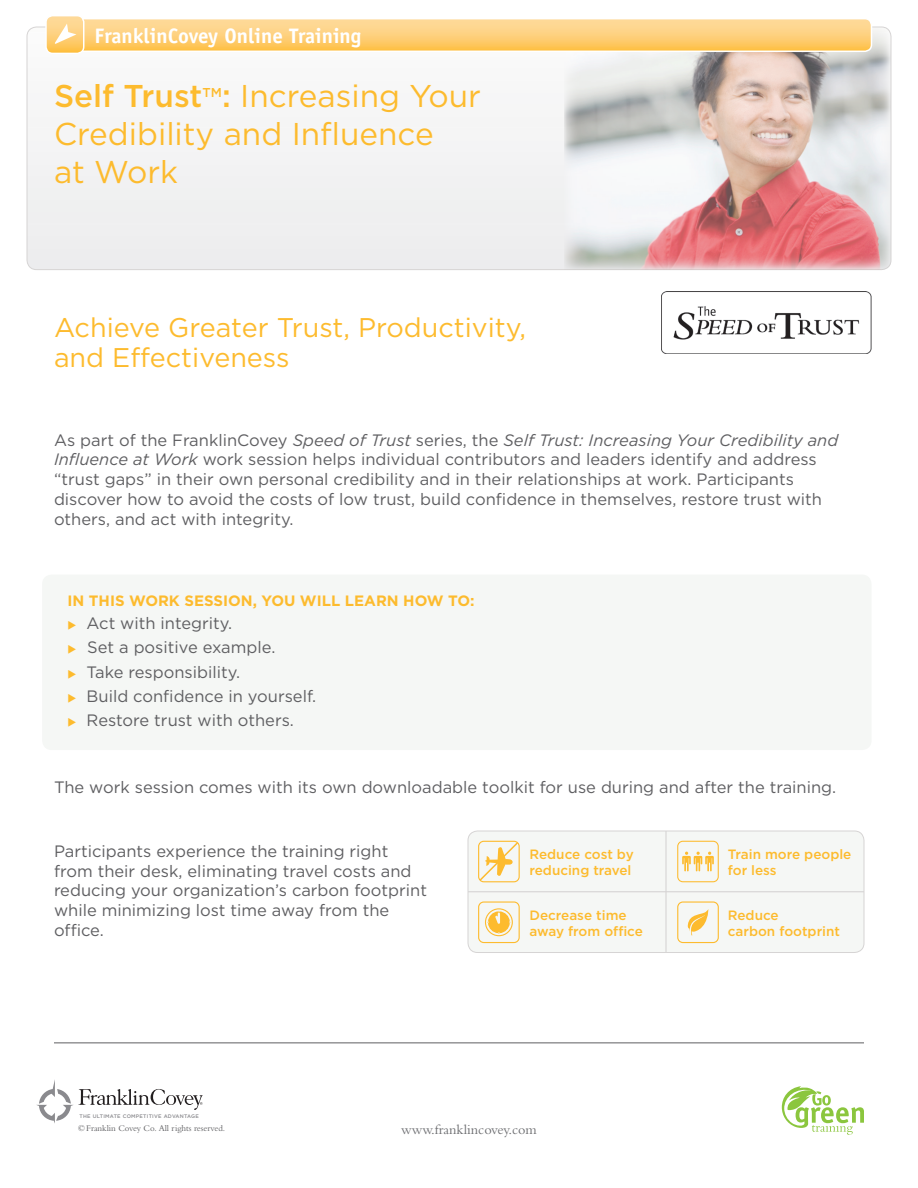
<style>
.page{position:relative;width:918px;height:1188px;background:#fff}
.page>*{position:absolute;margin:0;border:0;box-sizing:border-box;transform-origin:0 0}
.t1{font:31.5px/37.8px "Gotham HTF";color:#fdbb2e}
.t2{font:500 31.5px "Gotham HTF";color:#fdbb2e}
.heading{font:27px/30px "Gotham HTF";color:#fdbb2e}
.t3{font:700 21px "Officina Sans Std";color:#fff}
.body_copy{font:16.5px/19.8px "Gotham HTF";color:#5f5f62}
.bulleted_list{font:16.5px "Gotham HTF";color:#5f5f62}
.bulleted_list_title{font:700 15px "Gotham HTF";color:#fdbb2e}
.t4{font:14.25px "Bembo Std";color:#6c6d70}
.t5{font:500 13.5px/16.2px "Gotham HTF";color:#fdbb2e}
.t6{font:500 12.9px "Gotham HTF";color:#fdbb2e}
.t7{font:9px "Bembo Std";color:#5f5f62}
.t8{font:500 5.1px "Gotham HTF";letter-spacing:.05em;color:#8a8a8e}
.s1{font-weight:500}
.s2{font-style:italic}
.s3{color:#fdbb2e}
</style>
<div class="page">
<svg style="left:782px;top:1086px;width:82px;height:49px"></svg>
<hr style="left:54px;top:1042px;width:810px;height:1px;background:#5f5f62">
<svg style="left:36px;top:1080px;width:167px;height:43px"></svg>
<div style="left:27px;top:27px;width:537px;height:243px;background:#f3f3f4"></div>
<img style="left:564px;top:27px;width:327px;height:243px">
<div style="left:45px;top:15px;width:39px;height:39px;border:2px solid #fff;border-radius:7px"></div>
<svg style="left:46px;top:16px;width:826px;height:37px;background:#fdd68d"></svg>
<div style="left:468px;top:831px;width:396px;height:122px;background:#f5f7f5;border-radius:10px"></div>
<div style="left:468px;top:831px;width:396px;height:122px;border:1px solid #d6d4d4;border-radius:10px"></div>
<hr style="left:468px;top:891px;width:396px;height:1px;background:#d6d4d4">
<hr style="left:665px;top:831px;width:2px;height:122px;background:#d6d4d4">
<div style="left:478px;top:901px;width:42px;height:42px;border:1px solid #fdbb2e;border-radius:5px"></div>
<svg style="left:485px;top:908px;width:28px;height:28px"></svg>
<div style="left:677px;top:901px;width:42px;height:42px;border:1px solid #fdbb2e;border-radius:5px"></div>
<svg style="left:688px;top:909px;width:21px;height:27px"></svg>
<svg style="left:478px;top:841px;width:42px;height:41px"></svg>
<div style="left:677px;top:841px;width:42px;height:41px;border:1px solid #fdbb2e;border-radius:5px"></div>
<svg style="left:682px;top:852px;width:32px;height:19px"></svg>
<div style="left:42px;top:575px;width:830px;height:175px;background:#f5f7f5;border-radius:10px"></div>
<img style="left:661px;top:291px;width:211px;height:63px">
<p class="t3" style="left:95px;top:23px;width:268px">FranklinCovey Online Training</p>
<p class="t2" style="left:54px;top:78px;width:150px">Self Trust</p>
<p class="t6" style="left:203px;top:85px;width:21px">tm</p>
<p class="t1" style="left:54px;top:77px;width:429px;text-indent:168px"><span class="s1">:</span> Increasing Your<br>Credibility and Influence<br>at Work</p>
<p class="heading" style="left:54px;top:313px;width:474px">Achieve Greater Trust, Productivity, and Effectiveness</p>
<p class="body_copy" style="left:54px;top:430px;width:786px">As part of the FranklinCovey <span class="s2">Speed of Trust</span> series, the <span class="s2">Self Trust: Increasing Your Credibility and Influence at Work</span> work session helps individual contributors and leaders identify and address “trust gaps” in their own personal credibility and in their relationships at work. Participants discover how to avoid the costs of low trust, build confidence in themselves, restore trust with others, and act with integrity.</p>
<p class="bulleted_list_title" style="left:68px;top:592px;width:409px">IN THIS WORK SESSION, YOU WILL LEARN HOW TO:</p>
<p class="bulleted_list" style="left:68px;top:614px;width:166px"><span class="s3">◆</span> Act with integrity.</p>
<p class="bulleted_list" style="left:68px;top:639px;width:209px"><span class="s3">◆</span> Set a positive example.</p>
<p class="bulleted_list" style="left:68px;top:663px;width:174px"><span class="s3">◆</span> Take responsibility.</p>
<p class="bulleted_list" style="left:68px;top:687px;width:250px"><span class="s3">◆</span> Build confidence in yourself.</p>
<p class="bulleted_list" style="left:68px;top:711px;width:228px"><span class="s3">◆</span> Restore trust with others.</p>
<p class="body_copy" style="left:54px;top:777px;width:784px">The work session comes with its own downloadable toolkit for use during and after the training.</p>
<p class="body_copy" style="left:54px;top:841px;width:375px">Participants experience the training right from their desk, eliminating travel costs and reducing your organization’s carbon footprint while minimizing lost time away from the office.</p>
<p class="t8" style="left:80px;top:1113px;width:121px">THE ULTIMATE COMPETITIVE ADVANTAGE</p>
<p class="t5" style="left:530px;top:846px;width:106px">Reduce cost by reducing travel</p>
<p class="t5" style="left:530px;top:907px;width:115px">Decrease time away from office</p>
<p class="t7" style="left:78px;top:1123px;width:148px">© Franklin Covey Co. All rights reserved.</p>
<p class="t4" style="left:401px;top:1122px;width:137px">www.franklincovey.com</p>
<p class="t5" style="left:728px;top:846px;width:125px">Train more people</p>
<p class="t5" style="left:728px;top:862px;width:50px">for less</p>
<p class="t5" style="left:728px;top:907px;width:52px">Reduce</p>
<p class="t5" style="left:728px;top:923px;width:114px">carbon footprint</p>
</div>
